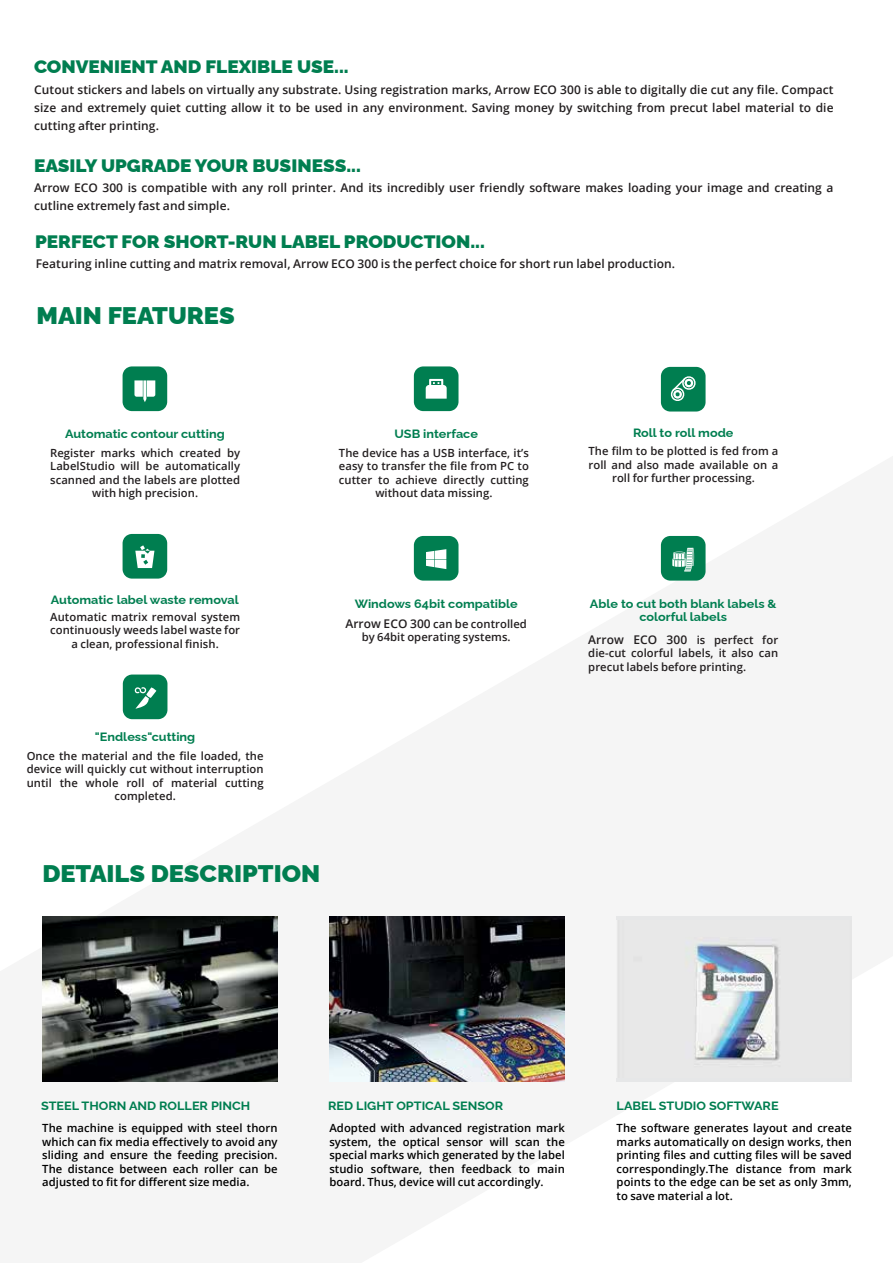
<style>
.page{position:relative;width:893px;height:1263px;background:#fff}
.page>*{position:absolute;margin:0;border:0;box-sizing:border-box;transform-origin:0 0}
.t1{font:900 24px "Raleway";color:#007e50;scale:1.05 1}
.t2{font:900 18px "Raleway";color:#007e50;scale:1.05 1}
.t3{font:600 12px/18px "Open Sans";letter-spacing:.005em;color:#231f20}
.t4{font:700 12px/13px "Raleway";color:#007e50;text-align:center;scale:1.05 1}
.t5{font:600 11.25px/13.5px "Open Sans";letter-spacing:.005em;color:#231f20;text-align:center}
.t6{font:600 11.25px/13.5px "Open Sans";letter-spacing:.005em;color:#000;text-align:justify}
.s1{font-size:12px}
</style>
<div class="page">
<svg style="left:123px;top:366px;width:44px;height:45px"></svg>
<svg style="left:414px;top:366px;width:44px;height:45px"></svg>
<svg style="left:661px;top:367px;width:45px;height:44px;background:#27916a"></svg>
<svg style="left:123px;top:534px;width:44px;height:45px;background:#2e956f"></svg>
<svg style="left:414px;top:536px;width:44px;height:45px"></svg>
<svg style="left:661px;top:536px;width:45px;height:45px;background:#2f9670"></svg>
<svg style="left:123px;top:674px;width:44px;height:45px;background:#1f8d65"></svg>
<img style="left:42px;top:916px;width:236px;height:166px">
<img style="left:329px;top:916px;width:236px;height:166px">
<div style="left:617px;top:916px;width:235px;height:166px;background:#e6e7e8"></div>
<img style="left:695px;top:943px;width:85px;height:118px">
<h2 class="t2" style="left:34px;top:53px;width:301px">CONVENIENT AND FLEXIBLE USE...</h2>
<p class="t3" style="left:34px;top:80px;width:801px;text-align:justify">Cutout stickers and labels on virtually any substrate. Using registration marks, Arrow ECO 300 is able to digitally die cut any file. Compact size and extremely quiet cutting allow it to be used in any environment. Saving money by switching from precut label material to die cutting after printing.</p>
<h2 class="t2" style="left:34px;top:151px;width:313px">EASILY UPGRADE YOUR BUSINESS...</h2>
<p class="t3" style="left:34px;top:178px;width:801px">Arrow ECO 300 is compatible with any roll printer. And its incredibly user friendly software makes loading your image and creating a cutline extremely fast and simple.</p>
<h2 class="t2" style="left:35px;top:228px;width:430px">PERFECT FOR SHORT-RUN LABEL PRODUCTION...</h2>
<p class="t3" style="left:36px;top:255px;width:641px">Featuring inline cutting and matrix removal, Arrow ECO 300 is the perfect choice for short run label production.</p>
<h1 class="t1" style="left:36px;top:297px;width:190px">MAIN FEATURES</h1>
<p class="t4" style="left:65px;top:426px;width:153px">Automatic contour cutting</p>
<p class="t5" style="left:50px;top:445px;width:191px">Register marks which created by<br>LabelStudio will be automatically scanned and the labels are plotted with high precision.</p>
<p class="t4" style="left:394px;top:426px;width:81px">USB interface</p>
<p class="t5" style="left:339px;top:445px;width:191px">The device has a USB interface, it’s easy to transfer the file from PC to cutter to achieve directly cutting without data missing.</p>
<p class="t4" style="left:51px;top:592px;width:181px">Automatic label waste removal</p>
<p class="t5" style="left:50px;top:610px;width:191px">Automatic matrix removal system continuously weeds label waste for a clean, professional finish.</p>
<p class="t4" style="left:355px;top:596px;width:157px">Windows 64bit compatible</p>
<p class="t5" style="left:345px;top:617px;width:183px"><span class="s1">Arrow ECO 300</span> can be controlled by 64bit operating systems.</p>
<p class="t4" style="left:95px;top:729px;width:97px">"Endless"cutting</p>
<p class="t5" style="left:27px;top:748px;width:238px">Once the material and the file loaded, the device will quickly cut without interruption until the whole roll of material cutting completed.</p>
<h1 class="t1" style="left:42px;top:855px;width:266px">DETAILS DESCRIPTION</h1>
<p class="t4" style="left:633px;top:425px;width:97px">Roll to roll mode</p>
<p class="t5" style="left:588px;top:444px;width:191px">The film to be plotted is fed from a roll and also made available on a roll for further processing.</p>
<p class="t4" style="left:590px;top:596px;width:179px">Able to cut both blank labels &amp; colorful labels</p>
<p class="t5" style="left:588px;top:633px;width:191px;text-align:justify"><span class="s1">Arrow ECO 300</span> is perfect for die-cut colorful labels, it also can precut labels before printing.</p>
<p class="t4" style="left:41px;top:1098px;width:201px">STEEL THORN AND ROLLER PINCH</p>
<p class="t6" style="left:42px;top:1121px;width:237px">The machine is equipped with steel thorn which can fix media effectively to avoid any sliding and ensure the feeding precision.<br>The distance between each roller can be adjusted to fit for different size media.</p>
<p class="t6" style="left:329px;top:1121px;width:237px">Adopted with advanced registration mark system, the optical sensor will scan the special marks which generated by the label studio software, then feedback to main board. Thus, device will cut accordingly.</p>
<p class="t6" style="left:617px;top:1121px;width:237px">The software generates layout and create marks automatically on design works, then printing files and cutting files will be saved correspondingly.The distance from mark points to the edge can be set as only 3mm, to save material a lot.</p>
<p class="t4" style="left:328px;top:1098px;width:168px">RED LIGHT OPTICAL SENSOR</p>
<p class="t4" style="left:617px;top:1098px;width:156px">LABEL STUDIO SOFTWARE</p>
</div>
